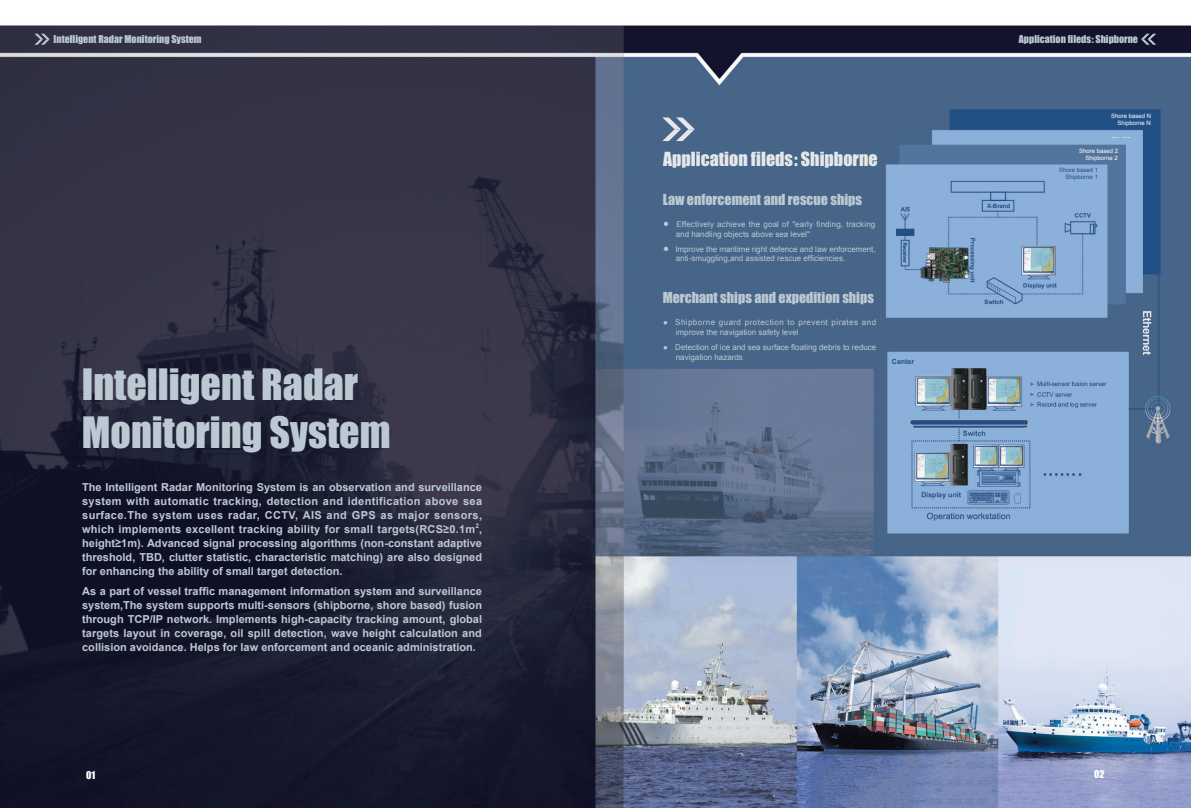
<style>
.page{position:relative;width:1191px;height:808px;background:#fff}
.page>*{position:absolute;margin:0;border:0;box-sizing:border-box;transform-origin:0 0}
.t1{font:40px/48px "Impact MT Std";color:#bcc9d2}
.t2{font:18px "Impact MT Std";color:#e6e7e9}
.t3{font:14px "Impact MT Std";color:#bcc9d2}
.t4{font:700 11px/14px "Arial";color:#bcc9d2;text-align:justify}
.t5{font:10px "Impact MT Std";color:#bcc9d2}
.t6{font:10px "Arial";color:#fff}
.t7{font:10px "Impact MT Std";color:#fff}
.t8{font:8px/9.6px "Arial";color:#bcc9d2}
.t9{font:8px/9.6px "Arial";letter-spacing:.055em;color:#bcc9d2}
.t10{font:700 7px "Arial";color:#215086}
.t11{font:700 6.4px "Arial";color:#bcc9d2}
.t12{font:6px "Arial";color:#fff}
.t13{font:6px "Arial";color:#215086}
.s1{font-family:"FZLTZHK GBK1 0";font-size:6px}
</style>
<div class="page">
<img style="left:0;top:25px;width:1191px;height:783px">
<svg style="left:34px;top:34px;width:16px;height:11px"></svg>
<svg style="left:1141px;top:34px;width:15px;height:11px"></svg>
<svg style="left:662px;top:117px;width:32px;height:24px"></svg>
<svg style="left:1142px;top:311px;width:9px;height:44px"></svg>
<p class="t5" style="left:54px;top:33px;width:149px">Intelligent Radar Monitoring System</p>
<p class="t1" style="left:82px;top:359px;width:310px">Intelligent Radar<br>Monitoring System</p>
<p class="t4" style="left:82px;top:480px;width:401px">The Intelligent Radar Monitoring System is an observation and surveillance system with automatic tracking, detection and identification above sea surface.The system uses radar, CCTV, AIS and GPS as major sensors, which implements excellent tracking ability for small targets(RCS≥0.1m ,</p>
<p class="t11" style="left:475px;top:521px;width:5px">2</p>
<p class="t4" style="left:82px;top:536px;width:401px">height≥1m). Advanced signal processing algorithms (non-constant adaptive threshold, TBD, clutter statistic, characteristic matching) are also designed for enhancing the ability of small target detection.</p>
<p class="t4" style="left:82px;top:584px;width:401px">As a part of vessel traffic management information system and surveillance system,The system supports multi-sensors (shipborne, shore based) fusion through TCP/IP network. Implements high-capacity tracking amount, global targets layout in coverage, oil spill detection, wave height calculation and collision avoidance. Helps for law enforcement and oceanic administration.</p>
<p class="t7" style="left:86px;top:769px;width:11px">01</p>
<p class="t2" style="left:663px;top:147px;width:216px">Application fileds: Shipborne</p>
<p class="t3" style="left:662px;top:190px;width:201px">Law enforcement and rescue ships</p>
<p class="t8" style="left:676px;top:219px;width:201px;text-indent:-13px"><span class="s1">●</span> Effectively achieve the goal of "early finding, tracking and handling objects above sea level"</p>
<p class="t8" style="left:676px;top:244px;width:201px;text-indent:-13px"><span class="s1">●</span> Improve the maritime right defence and law enforcement, anti-smuggling,and assisted rescue efficiencies.</p>
<p class="t3" style="left:662px;top:288px;width:213px">Merchant ships and expedition ships</p>
<p class="t9" style="left:676px;top:318px;width:202px;text-indent:-13px">● Shipborne guard protection to prevent pirates and improve the navigation safety level</p>
<p class="t8" style="left:676px;top:342px;width:202px;text-indent:-13px">● Detection of ice and sea surface floating debris to reduce navigation hazards</p>
<p class="t10" style="left:892px;top:357px;width:24px">Center</p>
<p class="t5" style="left:1019px;top:33px;width:121px">Application fileds: Shipborne</p>
<p class="t12" style="left:1111px;top:112px;width:42px">Shore based N</p>
<p class="t12" style="left:1085px;top:154px;width:34px">Shipborne 2</p>
<p class="t12" style="left:1117px;top:119px;width:35px">Shipborne N</p>
<p class="t6" style="left:1111px;top:128px;width:21px">... ...</p>
<p class="t12" style="left:1079px;top:147px;width:41px">Shore based 2</p>
<p class="t13" style="left:1065px;top:173px;width:34px">Shipborne 1</p>
<p class="t13" style="left:1059px;top:166px;width:41px">Shore based 1</p>
<p class="t7" style="left:1094px;top:767px;width:12px">02</p>
</div>
